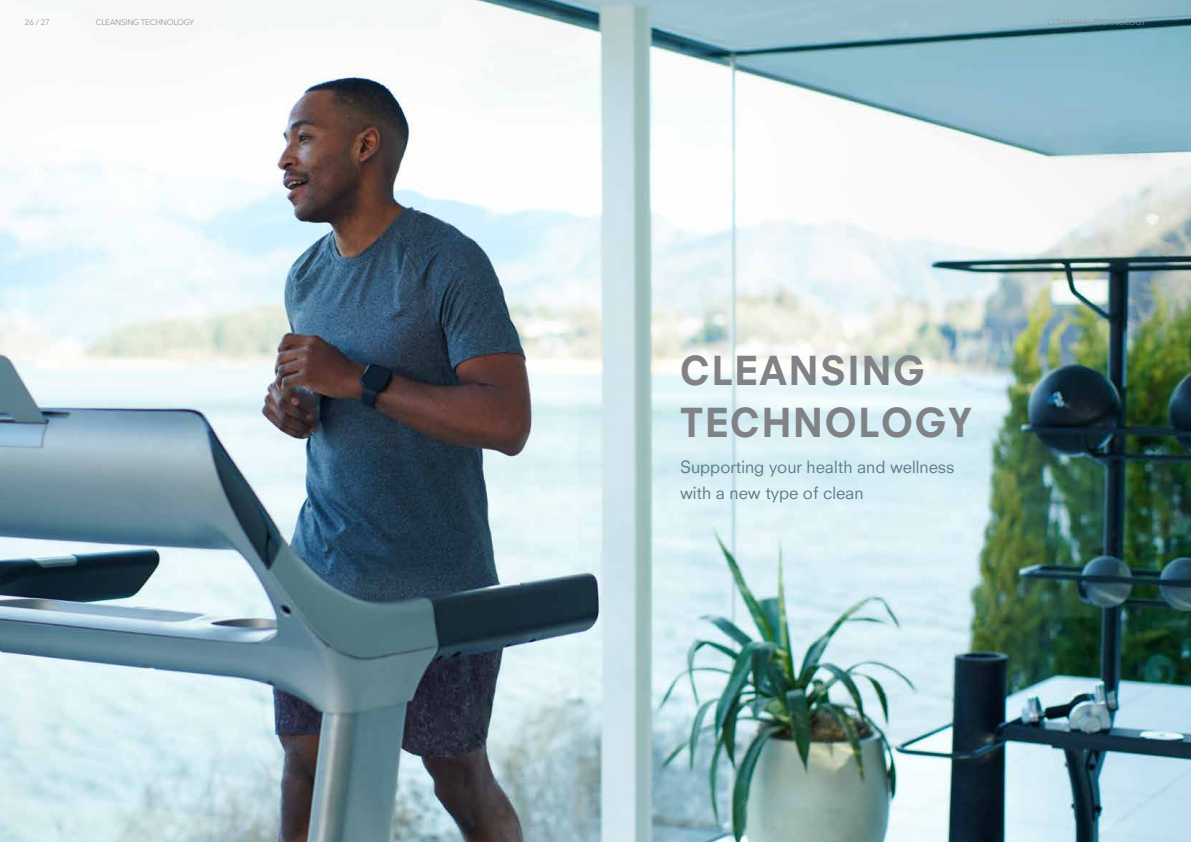
<style>
.page{position:relative;width:1191px;height:842px;background:#fff}
.page>*{position:absolute;margin:0;border:0;box-sizing:border-box;transform-origin:0 0}
.t1{font:800 39px/52px "Neuzeit SLT";letter-spacing:.03em;color:#808285}
.t2{font:16.5px/26px "Neuzeit SLT";color:#5f7a89}
.t3{font:8px "Avenir Next";letter-spacing:-.025em;color:#939598}
</style>
<div class="page">
<img style="left:0;top:0;width:1191px;height:842px">
<p class="t3" style="left:25px;top:15px;width:27px">26 / 27</p>
<p class="t3" style="left:96px;top:15px;width:100px">CLEANSING TECHNOLOGY</p>
<p class="t3" style="left:1047px;top:15px;width:100px">CLEANSING TECHNOLOGY</p>
<h1 class="t1" style="left:680px;top:344px;width:294px">CLEANSING<br>TECHNOLOGY</h1>
<p class="t2" style="left:680px;top:453px;width:276px">Supporting your health and wellness with a new type of clean</p>
</div>
